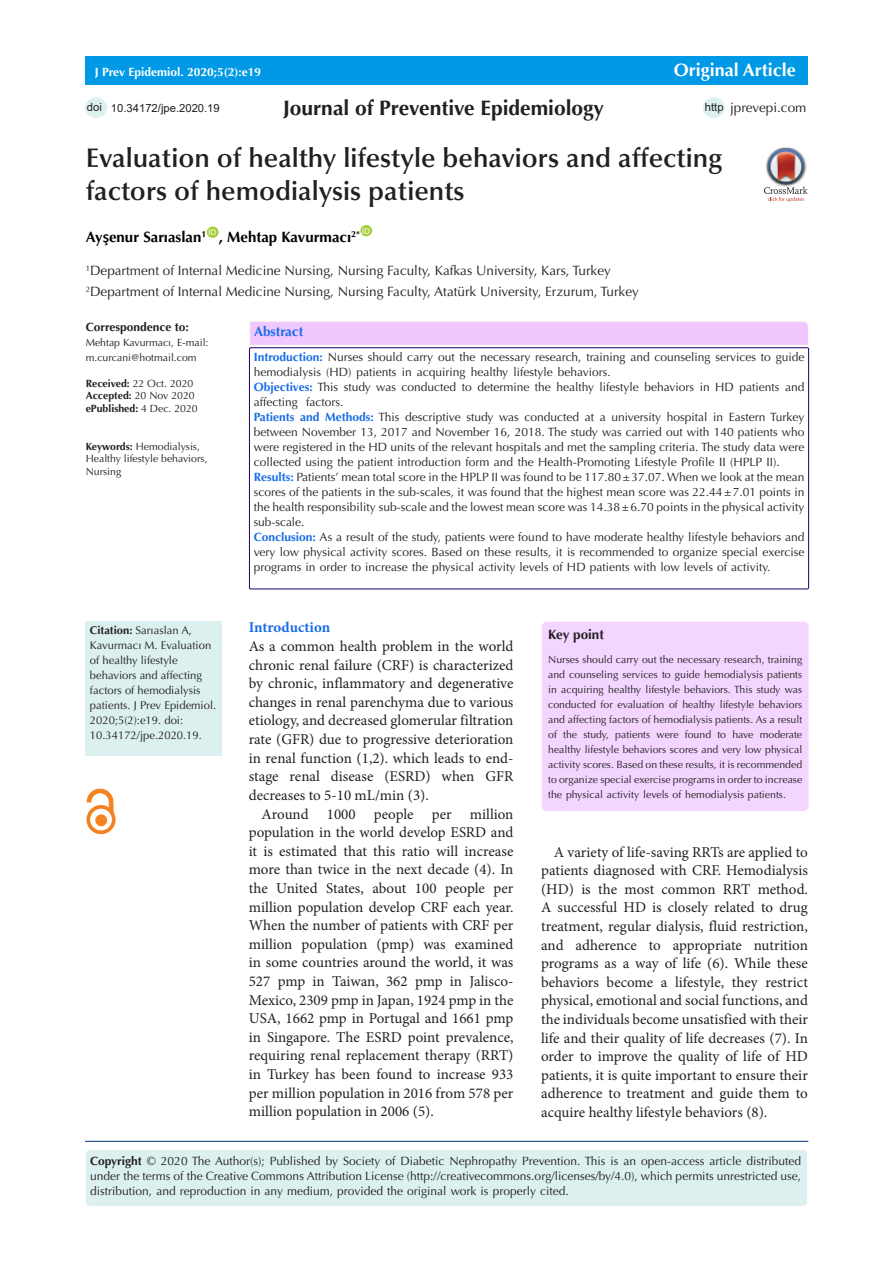
<style>
.page{position:relative;width:893px;height:1263px;background:#fff}
.page>*{position:absolute;margin:0;border:0;box-sizing:border-box;transform-origin:0 0}
.t1{font:600 27px/33px "Optima LT Std";color:#231f20}
.t2{font:700 21px "Optima LT Std";color:#231f20}
.t3{font:700 18px "Optima LT Std";color:#fff}
.t4{font:15px/18.6px "Minion Pro";color:#231f20;text-align:justify}
.t5{font:700 15px "Optima LT Std";color:#000}
.t6{font:700 15px "Minion Pro";letter-spacing:-.005em;color:#196ce8}
.t7{font:13.5px "Optima LT Std";color:#231f20}
.t8{font:700 13.5px "Optima LT Std";color:#196ce8}
.t9{font:700 13.5px "Optima LT Std";color:#231f20}
.t10{font:12px/15px "Optima LT Std";color:#231f20;text-align:justify}
.t11{font:700 12px "Optima LT Std";color:#fff}
.t12{font:700 12px "Optima LT Std";color:#231f20}
.t13{font:11.25px/15px "Optima LT Std";color:#231f20}
.t14{font:11.25px "Arial";color:#231f20}
.t15{font:10.5px/15px "Optima LT Std";color:#231f20}
.t16{font:700 10.5px "Optima LT Std";color:#231f20}
.t17{font:7.8px "Arial";color:#fff}
.s1{font-family:"Segoe UI";font-weight:600}
.s2{font-weight:700}
.s3{font-weight:400}
.s4{font-weight:700;color:#196ce8}
</style>
<div class="page">
<hr style="left:85px;top:1141px;width:723px;height:1px;background:#053278">
<div style="left:85px;top:1149px;width:723px;height:57px;background:#dcf0f0;border-radius:4px"></div>
<div style="left:84px;top:1148px;width:724px;height:59px;border:2px solid #fff;border-radius:4px"></div>
<div style="left:85px;top:56px;width:723px;height:29px;background:#0099e5"></div>
<div style="left:207px;top:227px;width:12px;height:11px;background:#a6ce39;border-radius:50%"></div>
<div style="left:360px;top:225px;width:12px;height:11px;background:#a6ce39;border-radius:50%"></div>
<div style="left:249px;top:348px;width:560px;height:241px;border:1px solid #190066"></div>
<svg style="left:249px;top:321px;width:560px;height:25px;background:#f1cbfd"></svg>
<div style="left:96px;top:815px;width:11px;height:11px;background:#f58220;border-radius:50%"></div>
<div style="left:96px;top:815px;width:11px;height:11px;border:1px solid #f58220;border-radius:50%"></div>
<div style="left:86px;top:805px;width:30px;height:29px;border:4px solid #f58220;border-radius:50%"></div>
<svg style="left:87px;top:789px;width:26px;height:24px"></svg>
<div style="left:86px;top:621px;width:136px;height:135px;background:#dcf0f0"></div>
<div style="left:703px;top:97px;width:22px;height:21px;background:#dcf0f0;border-radius:50%"></div>
<div style="left:542px;top:621px;width:267px;height:190px;background:#f4d5ff;border-radius:5px"></div>
<div style="left:85px;top:97px;width:22px;height:21px;background:#dcf0f0;border-radius:50%"></div>
<img style="left:780px;top:147px;width:12px;height:1px">
<svg style="left:764px;top:148px;width:44px;height:54px"></svg>
<p class="t11" style="left:95px;top:65px;width:168px">J Prev Epidemiol. 2020;5(2):e19</p>
<p class="t3" style="left:674px;top:59px;width:124px">Original Article</p>
<p class="t2" style="left:283px;top:95px;width:322px">Journal of Preventive Epidemiology</p>
<p class="t14" style="left:87px;top:99px;width:17px">doi</p>
<p class="t14" style="left:111px;top:100px;width:110px">10.34172/jpe.2020.19</p>
<p class="t14" style="left:705px;top:99px;width:20px">http</p>
<p class="t7" style="left:730px;top:100px;width:78px">jprevepi.com</p>
<p class="t1" style="left:86px;top:142px;width:638px">Evaluation of healthy lifestyle behaviors and affecting factors of hemodialysis patients</p>
<p class="t5" style="left:86px;top:228px;width:122px">Ay<span class="s1">ş</span>enur Sarıaslan<sup>1</sup></p>
<p class="t17" style="left:209px;top:227px;width:9px">ID</p>
<p class="t5" style="left:219px;top:228px;width:142px">, Mehtap Kavurmacı<sup>2*</sup></p>
<p class="t17" style="left:362px;top:226px;width:9px">ID</p>
<p class="t7" style="left:86px;top:263px;width:527px"><sup>1</sup>Department of Internal Medicine Nursing, Nursing Faculty, Kafkas University, Kars, Turkey</p>
<p class="t7" style="left:86px;top:284px;width:555px"><sup>2</sup>Department of Internal Medicine Nursing, Nursing Faculty, Atatürk University, Erzurum, Turkey</p>
<p class="t12" style="left:86px;top:320px;width:105px">Correspondence to:</p>
<p class="t15" style="left:86px;top:335px;width:124px">Mehtap Kavurmacı, E-mail: m.curcani@hotmail.com</p>
<p class="t15" style="left:86px;top:376px;width:109px"><span class="s2">Received:</span> 22 Oct. 2020</p>
<p class="t16" style="left:86px;top:389px;width:111px">Accepted: <span class="s3">20 Nov 2020</span></p>
<p class="t16" style="left:86px;top:402px;width:114px">ePublished: <span class="s3">4 Dec. 2020</span></p>
<p class="t15" style="left:86px;top:440px;width:123px;line-height:12.6px"><span class="s2">Keywords:</span> Hemodialysis,<br>Healthy lifestyle behaviors,<br>Nursing</p>
<p class="t8" style="left:254px;top:323px;width:51px">Abstract</p>
<p class="t10" style="left:254px;top:349px;width:552px"><span class="s4">Introduction:</span> Nurses should carry out the necessary research, training and counseling services to guide hemodialysis (HD) patients in acquiring healthy lifestyle behaviors.</p>
<p class="t10" style="left:254px;top:379px;width:552px"><span class="s4">Objectives:</span> This study was conducted to determine the healthy lifestyle behaviors in HD patients and affecting factors.</p>
<p class="t10" style="left:254px;top:409px;width:552px"><span class="s4">Patients and Methods:</span> This descriptive study was conducted at a university hospital in Eastern Turkey between November 13, 2017 and November 16, 2018. The study was carried out with 140 patients who were registered in the HD units of the relevant hospitals and met the sampling criteria. The study data were collected using the patient introduction form and the Health-Promoting Lifestyle Profile II (HPLP II).</p>
<p class="t10" style="left:254px;top:469px;width:552px"><span class="s4">Results:</span> Patients’ mean total score in the HPLP II was found to be 117.80±37.07. When we look at the mean scores of the patients in the sub-scales, it was found that the highest mean score was 22.44±7.01 points in the health responsibility sub-scale and the lowest mean score was 14.38±6.70 points in the physical activity sub-scale.</p>
<p class="t10" style="left:254px;top:529px;width:552px"><span class="s4">Conclusion:</span> As a result of the study, patients were found to have moderate healthy lifestyle behaviors and very low physical activity scores. Based on these results, it is recommended to organize special exercise programs in order to increase the physical activity levels of HD patients with low levels of activity.</p>
<p class="t13" style="left:90px;top:623px;width:128px"><span class="s2">Citation:</span> Sarıaslan A,<br>Kavurmacı M. Evaluation of healthy lifestyle behaviors and affecting factors of hemodialysis patients. J Prev Epidemiol.<br>2020;5(2):e19. doi:<br>10.34172/jpe.2020.19.</p>
<p class="t6" style="left:249px;top:617px;width:83px">Introduction</p>
<p class="t4" style="left:249px;top:637px;width:266px">As a common health problem in the world chronic renal failure (CRF) is characterized by chronic, inflammatory and degenerative changes in renal parenchyma due to various etiology, and decreased glomerular filtration rate (GFR) due to progressive deterioration in renal function (1,2). which leads to end&shy;stage renal disease (ESRD) when GFR decreases to 5-10 mL/min (3).</p>
<p class="t4" style="left:249px;top:804px;width:266px;text-indent:13px">Around 1000 people per million population in the world develop ESRD and it is estimated that this ratio will increase more than twice in the next decade (4). In the United States, about 100 people per million population develop CRF each year.<br>When the number of patients with CRF per million population (pmp) was examined in some countries around the world, it was 527 pmp in Taiwan, 362 pmp in Jalisco-Mexico, 2309 pmp in Japan, 1924 pmp in the USA, 1662 pmp in Portugal and 1661 pmp in Singapore. The ESRD point prevalence, requiring renal replacement therapy (RRT) in Turkey has been found to increase 933 per million population in 2016 from 578 per million population in 2006 (5).</p>
<p class="t9" style="left:548px;top:627px;width:57px">Key point</p>
<p class="t15" style="left:548px;top:652px;width:256px;text-align:justify">Nurses should carry out the necessary research, training and counseling services to guide hemodialysis patients in acquiring healthy lifestyle behaviors. This study was conducted for evaluation of healthy lifestyle behaviors and affecting factors of hemodialysis patients. As a result of the study, patients were found to have moderate healthy lifestyle behaviors scores and very low physical activity scores. Based on these results, it is recommended to organize special exercise programs in order to increase the physical activity levels of hemodialysis patients.</p>
<p class="t4" style="left:541px;top:842px;width:268px;text-indent:13px">A variety of life-saving RRTs are applied to patients diagnosed with CRF. Hemodialysis (HD) is the most common RRT method.<br>A successful HD is closely related to drug treatment, regular dialysis, fluid restriction, and adherence to appropriate nutrition programs as a way of life (6). While these behaviors become a lifestyle, they restrict physical, emotional and social functions, and the individuals become unsatisfied with their life and their quality of life decreases (7). In order to improve the quality of life of HD patients, it is quite important to ensure their adherence to treatment and guide them to acquire healthy lifestyle behaviors (8).</p>
<p class="t10" style="left:90px;top:1153px;width:713px"><span class="s2">Copyright</span> © 2020 The Author(s); Published by Society of Diabetic Nephropathy Prevention. This is an open-access article distributed under the terms of the Creative Commons Attribution License (http://creativecommons.org/licenses/by/4.0), which permits unrestricted use, distribution, and reproduction in any medium, provided the original work is properly cited.</p>
</div>
